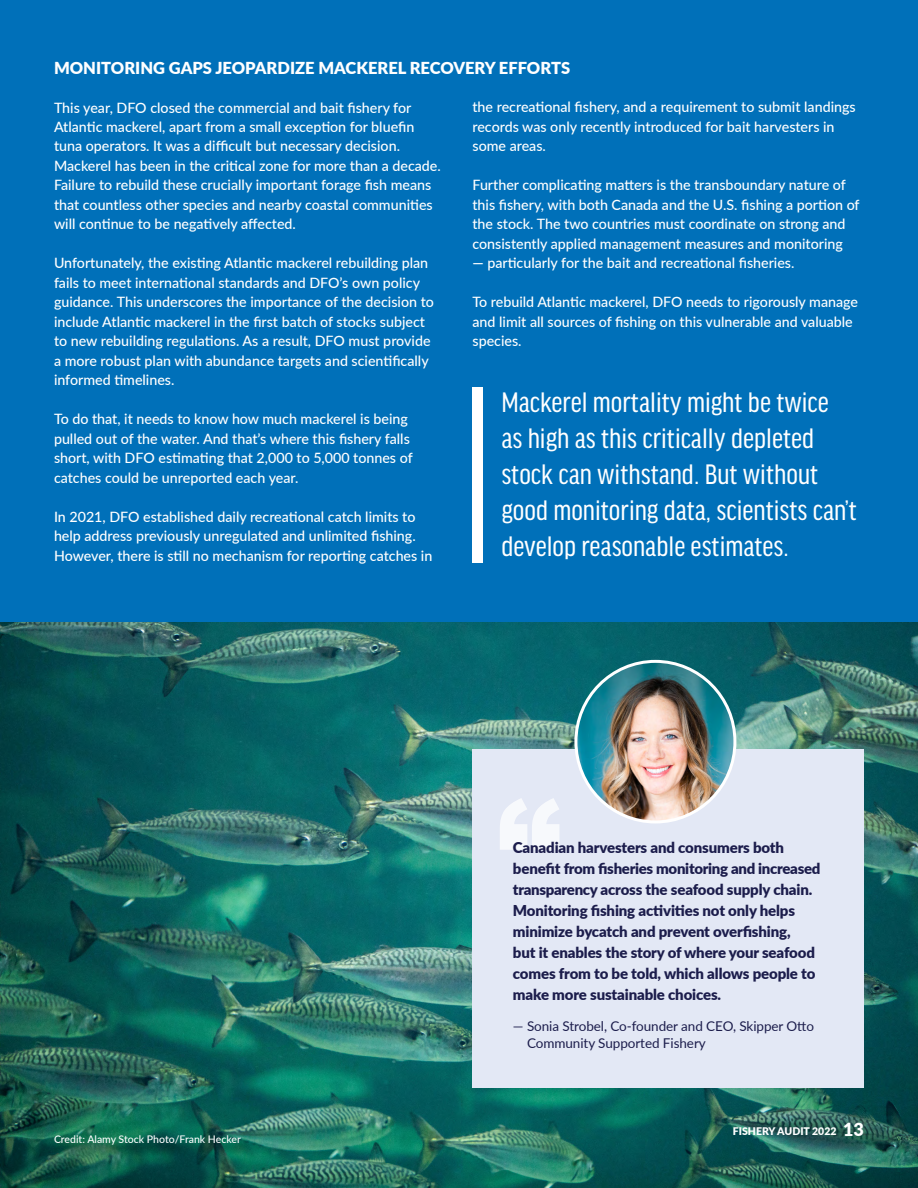
<style>
.page{position:relative;width:918px;height:1188px;background:#fff}
.page>*{position:absolute;margin:0;border:0;box-sizing:border-box;transform-origin:0 0}
.t1{font:900 129.75px "Arial";color:#fff}
.t2{font:condensed 30px/36px "Good Headline Pro";color:#fff}
.t3{font:900 16.5px "Lato";color:#fff}
.t4{font:900 15px/21px "Lato";letter-spacing:-.01em;color:#1c1d4c}
.t5{font:500 14.25px/19.5px "Lato";color:#fff}
.t6{font:13.5px/16.5px "Lato";letter-spacing:-.005em;color:#1c1d4c}
.t7{font:500 10.5px "Lato";color:#fff}
.t8{font:900 10.5px "Lato";color:#fff}
.s1{font-size:18px}
</style>
<div class="page">
<img style="left:0;top:621px;width:918px;height:567px">
<div style="left:472px;top:749px;width:392px;height:339px;background:#e3e8f5"></div>
<div style="left:0;top:0;width:918px;height:621px;background:#0070b9"></div>
<img style="left:576px;top:661px;width:159px;height:161px">
<div style="left:574px;top:660px;width:162px;height:163px;border:3px solid #fff;border-radius:50%"></div>
<div style="left:54px;top:1135px;width:200px;height:23px;background:#000;opacity:.75"></div>
<div style="left:472px;top:387px;width:11px;height:176px;background:#fff"></div>
<p class="t3" style="left:54px;top:55px;width:518px">MONITORING GAPS JEOPARDIZE MACKEREL RECOVERY EFFORTS</p>
<p class="t5" style="left:54px;top:97px;width:388px">This year, DFO closed the commercial and bait fishery for Atlantic mackerel, apart from a small exception for bluefin tuna operators. It was a difficult but necessary decision.<br>Mackerel has been in the critical zone for more than a decade.<br>Failure to rebuild these crucially important forage fish means that countless other species and nearby coastal communities will continue to be negatively affected.</p>
<p class="t5" style="left:54px;top:253px;width:382px">Unfortunately, the existing Atlantic mackerel rebuilding plan fails to meet international standards and DFO’s own policy guidance. This underscores the importance of the decision to include Atlantic mackerel in the first batch of stocks subject to new rebuilding regulations. As a result, DFO must provide a more robust plan with abundance targets and scientifically informed timelines.</p>
<p class="t5" style="left:54px;top:409px;width:360px">To do that, it needs to know how much mackerel is being pulled out of the water. And that’s where this fishery falls short, with DFO estimating that 2,000 to 5,000 tonnes of catches could be unreported each year.</p>
<p class="t5" style="left:54px;top:506px;width:380px">In 2021, DFO established daily recreational catch limits to help address previously unregulated and unlimited fishing.<br>However, there is still no mechanism for reporting catches in</p>
<p class="t5" style="left:472px;top:97px;width:385px">the recreational fishery, and a requirement to submit landings records was only recently introduced for bait harvesters in some areas.</p>
<p class="t5" style="left:472px;top:175px;width:389px">Further complicating matters is the transboundary nature of this fishery, with both Canada and the U.S. fishing a portion of the stock. The two countries must coordinate on strong and consistently applied management measures and monitoring</p>
<p class="t5" style="left:472px;top:253px;width:324px">— particularly for the bait and recreational fisheries.</p>
<p class="t5" style="left:472px;top:292px;width:387px">To rebuild Atlantic mackerel, DFO needs to rigorously manage and limit all sources of fishing on this vulnerable and valuable species.</p>
<h2 class="t2" style="left:501px;top:384px;width:357px">Mackerel mortality might be twice as high as this critically depleted stock can withstand. But without good monitoring data, scientists can’t develop reasonable estimates.</h2>
<h1 class="t1" style="left:496px;top:752px;width:66px">“</h1>
<p class="t4" style="left:513px;top:837px;width:309px">Canadian harvesters and consumers both benefit from fisheries monitoring and increased transparency across the seafood supply chain.<br>Monitoring fishing activities not only helps minimize bycatch and prevent overfishing,<br>but it enables the story of where your seafood comes from to be told, which allows people to make more sustainable choices.</p>
<p class="t7" style="left:54px;top:1132px;width:188px">Credit: Alamy Stock Photo/Frank Hecker</p>
<p class="t6" style="left:527px;top:1018px;width:289px;text-indent:-14px">— Sonia Strobel, Co-founder and CEO, Skipper Otto<br>Community Supported Fishery</p>
<p class="t8" style="left:733px;top:1123px;width:133px">FISHERY AUDIT 2022 <span class="s1">13</span></p>
</div>
